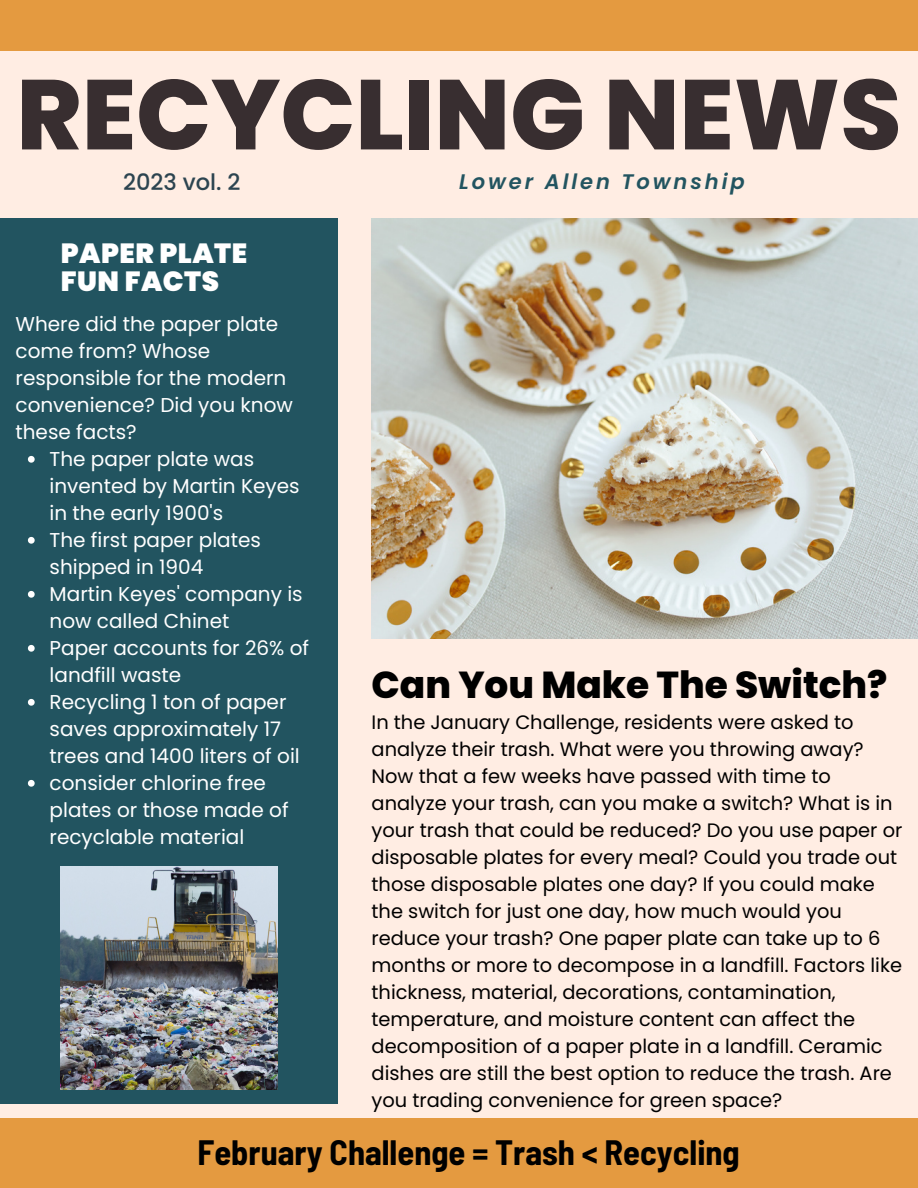
<style>
.page{position:relative;width:918px;height:1188px;background:#ffede3}
.page>*{position:absolute;margin:0;border:0;box-sizing:border-box;transform-origin:0 0}
.t1{font:800 98.85px "Poppins";color:#382e30}
.t2{font:800 37.5px "Poppins";color:#000}
.t3{font:700 semi-condensed 34.35px "Barlow";color:#000}
.t4{font:900 27.75px/28.2px "Poppins";letter-spacing:.015em;color:#fff}
.t5{font:500 22.5px "Poppins";color:#2c4450}
.t6{font:italic 600 21px "Poppins";letter-spacing:.14em;color:#225460}
.t7{font:19.95px/27px "Poppins";color:#fff}
.t8{font:19.35px/27px "Poppins";color:#000}
</style>
<div class="page">
<img style="left:372px;top:218px;width:546px;height:421px">
<div style="left:0;top:218px;width:338px;height:886px;background:#225460"></div>
<img style="left:61px;top:867px;width:217px;height:223px">
<div style="left:0;top:1118px;width:918px;height:70px;background:#e49a40"></div>
<div style="left:0;top:0;width:918px;height:51px;background:#e49a40"></div>
<svg style="left:28px;top:456px;width:7px;height:7px"></svg>
<svg style="left:28px;top:537px;width:7px;height:7px"></svg>
<svg style="left:28px;top:591px;width:7px;height:7px"></svg>
<svg style="left:28px;top:645px;width:7px;height:7px"></svg>
<svg style="left:28px;top:699px;width:7px;height:7px"></svg>
<svg style="left:28px;top:780px;width:7px;height:7px"></svg>
<p class="t1" style="left:17px;top:46px;width:886px">RECYCLING NEWS</p>
<p class="t5" style="left:123px;top:166px;width:119px">2023 vol. 2</p>
<p class="t6" style="left:459px;top:167px;width:287px">Lower Allen Township</p>
<p class="t4" style="left:61px;top:239px;width:188px">PAPER PLATE<br>FUN FACTS</p>
<p class="t7" style="left:16px;top:311px;width:279px">Where did the paper plate come from? Whose responsible for the modern convenience? Did you know these facts?</p>
<p class="t7" style="left:50px;top:446px;width:252px">The paper plate was invented by Martin Keyes in the early 1900's</p>
<p class="t7" style="left:50px;top:527px;width:213px">The first paper plates shipped in 1904</p>
<p class="t7" style="left:50px;top:581px;width:255px">Martin Keyes' company is now called Chinet</p>
<p class="t7" style="left:50px;top:635px;width:261px">Paper accounts for 26% of landfill waste</p>
<p class="t7" style="left:50px;top:689px;width:252px">Recycling 1 ton of paper saves approximately 17 trees and 1400 liters of oil</p>
<p class="t7" style="left:50px;top:770px;width:241px">consider chlorine free plates or those made of recyclable material</p>
<p class="t2" style="left:372px;top:659px;width:517px">Can You Make The Switch?</p>
<p class="t8" style="left:372px;top:709px;width:532px">In the January Challenge, residents were asked to analyze their trash. What were you throwing away?<br>Now that a few weeks have passed with time to analyze your trash, can you make a switch? What is in your trash that could be reduced? Do you use paper or disposable plates for every meal? Could you trade out those disposable plates one day? If you could make the switch for just one day, how much would you reduce your trash? One paper plate can take up to 6 months or more to decompose in a landfill. Factors like thickness, material, decorations, contamination, temperature, and moisture content can affect the decomposition of a paper plate in a landfill. Ceramic dishes are still the best option to reduce the trash. Are you trading convenience for green space?</p>
<p class="t3" style="left:197px;top:1131px;width:544px">February Challenge = Trash &lt; Recycling</p>
</div>
